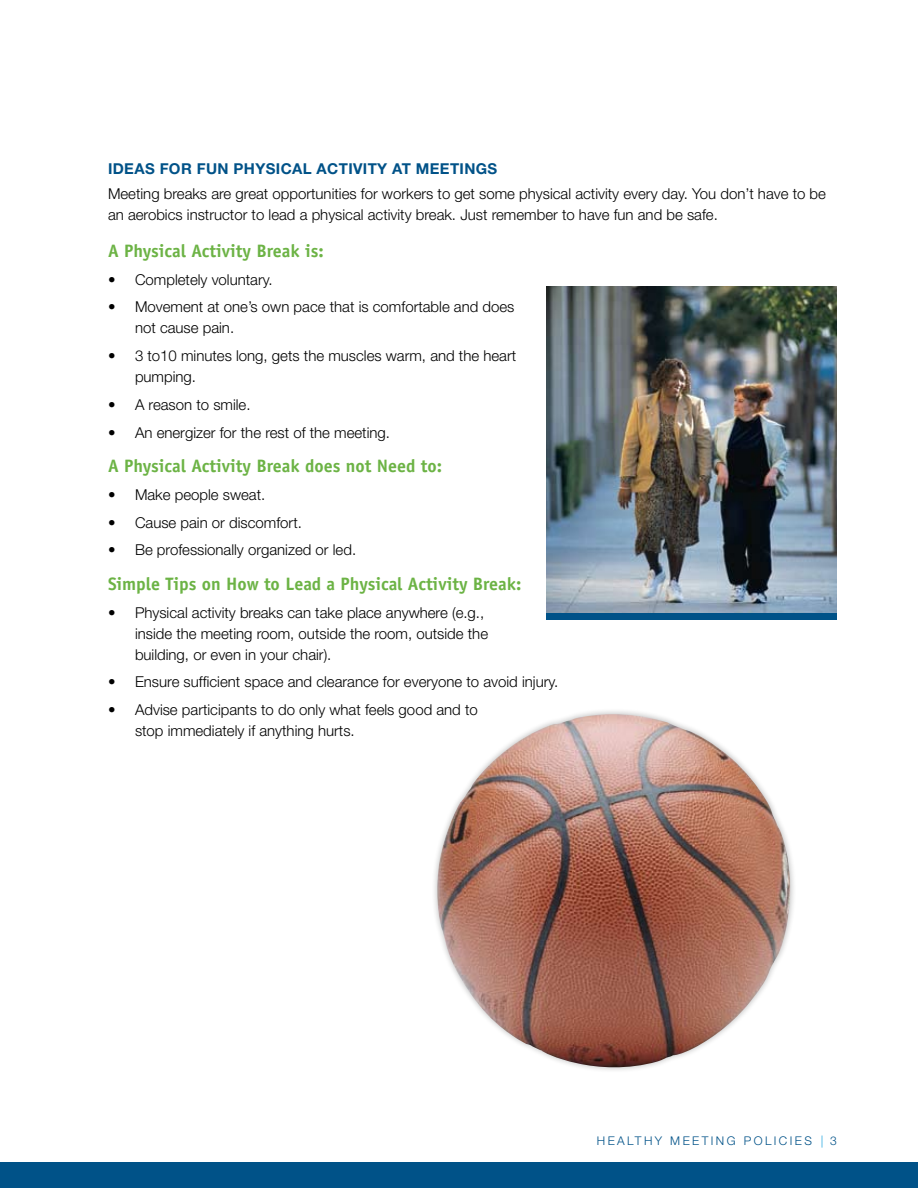
<style>
.page{position:relative;width:918px;height:1188px;background:#fff}
.page>*{position:absolute;margin:0;border:0;box-sizing:border-box;transform-origin:0 0}
.t1{font:700 18px "Officina Sans";color:#6cb345}
.t2{font:300 15px/21px "Helvetica Neue";color:#000}
.t3{font:700 15px "Helvetica Neue";letter-spacing:.025em;color:#005288}
.t4{font:300 12px "Helvetica Neue";letter-spacing:.2em;color:#005288}
.s1{color:#1ba3dd}
</style>
<div class="page">
<div style="left:0;top:1162px;width:918px;height:26px;background:#005288"></div>
<img style="left:546px;top:286px;width:291px;height:327px">
<div style="left:546px;top:613px;width:291px;height:7px;background:#005288"></div>
<img style="left:435px;top:714px;width:357px;height:356px">
<p class="t3" style="left:108px;top:159px;width:391px">IDEAS FOR FUN PHYSICAL ACTIVITY AT MEETINGS</p>
<p class="t2" style="left:108px;top:183px;width:720px">Meeting breaks are great opportunities for workers to get some physical activity every day. You don’t have to be an aerobics instructor to lead a physical activity break. Just remember to have fun and be safe.</p>
<p class="t1" style="left:108px;top:240px;width:217px">A Physical Activity Break is:</p>
<p class="t2" style="left:108px;top:269px;width:166px">• Completely voluntary.</p>
<p class="t2" style="left:135px;top:296px;width:381px;text-indent:-27px">• Movement at one’s own pace that is comfortable and does not cause pain.</p>
<p class="t2" style="left:135px;top:345px;width:383px;text-indent:-27px">• 3 to10 minutes long, gets the muscles warm, and the heart pumping.</p>
<p class="t2" style="left:108px;top:394px;width:144px">• A reason to smile.</p>
<p class="t2" style="left:108px;top:422px;width:284px">• An energizer for the rest of the meeting.</p>
<p class="t1" style="left:108px;top:455px;width:336px">A Physical Activity Break does not Need to:</p>
<p class="t2" style="left:108px;top:484px;width:159px">• Make people sweat.</p>
<p class="t2" style="left:108px;top:512px;width:195px">• Cause pain or discomfort.</p>
<p class="t2" style="left:108px;top:539px;width:250px">• Be professionally organized or led.</p>
<p class="t1" style="left:108px;top:573px;width:415px">Simple Tips on How to Lead a Physical Activity Break:</p>
<p class="t2" style="left:135px;top:602px;width:355px;text-indent:-27px">• Physical activity breaks can take place anywhere (e.g., inside the meeting room, outside the room, outside the building, or even in your chair).</p>
<p class="t2" style="left:108px;top:671px;width:452px">• Ensure sufficient space and clearance for everyone to avoid injury.</p>
<p class="t2" style="left:135px;top:699px;width:344px;text-indent:-27px">• Advise participants to do only what feels good and to stop immediately if anything hurts.</p>
<p class="t4" style="left:597px;top:1133px;width:242px">HEALTHY MEETING POLICIES <span class="s1">|</span> 3</p>
</div>
